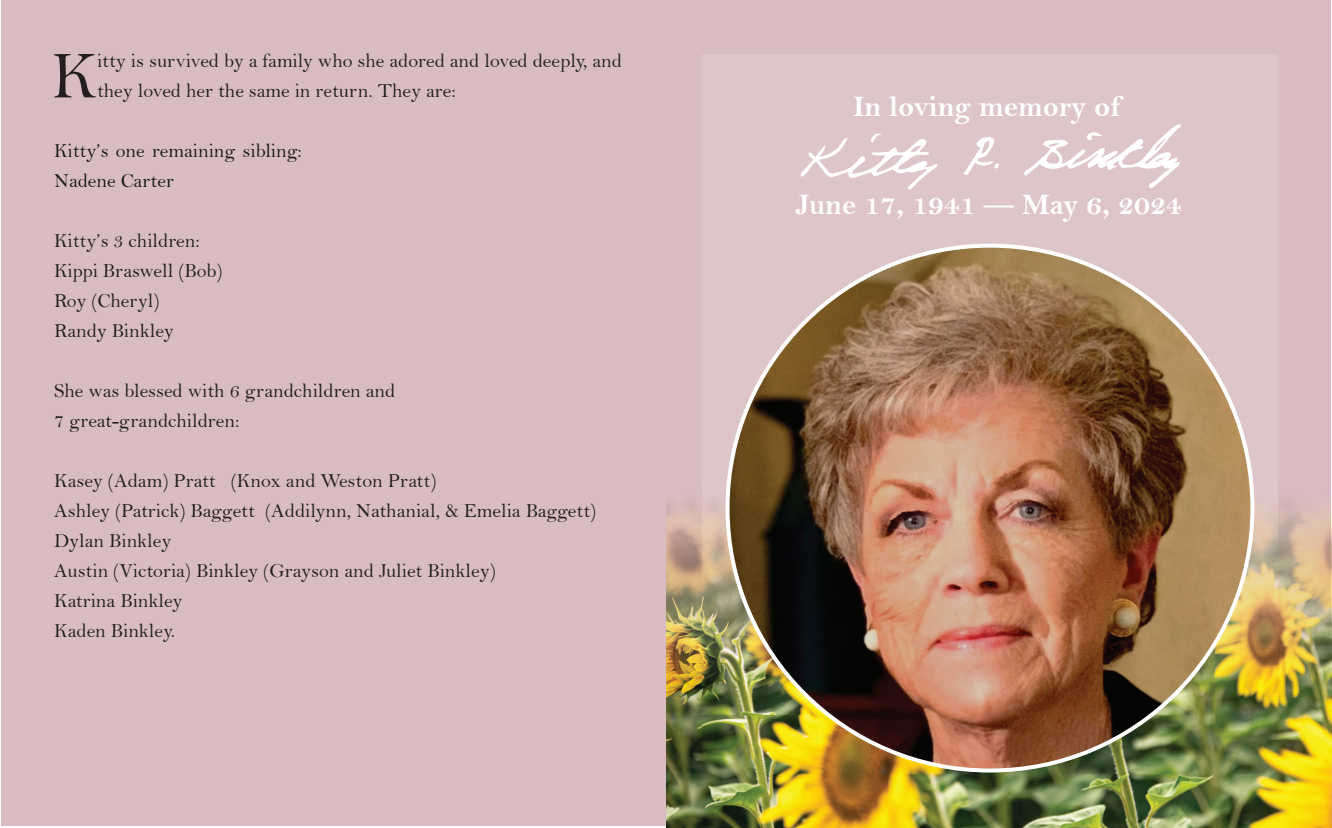
<style>
.page{position:relative;width:1332px;height:828px;background:#fff}
.page>*{position:absolute;margin:0;border:0;box-sizing:border-box;transform-origin:0 0}
.t1{font:67.4px "Bell";color:#231f20}
.t2{font:30px "Bell MT Bold";color:#fff}
.t3{font:20px/30px "Bell";color:#231f20}
.t4{font:20px/30px "Bell";color:#1a1a1a}
</style>
<div class="page">
<div style="left:1px;top:0;width:1330px;height:826px;background:#d8bcc1"></div>
<div style="left:702px;top:54px;width:576px;height:429px;background:#dec5ca"></div>
<img style="left:1278px;top:499px;width:54px;height:260px">
<img style="left:666px;top:826px;width:533px;height:2px">
<img style="left:1199px;top:759px;width:133px;height:69px">
<img style="left:666px;top:503px;width:36px;height:254px">
<img style="left:666px;top:757px;width:266px;height:69px">
<img style="left:932px;top:774px;width:266px;height:52px">
<img style="left:1198px;top:757px;width:133px;height:69px">
<img style="left:702px;top:494px;width:576px;height:280px">
<svg style="left:1024px;top:124px;width:157px;height:64px"></svg>
<svg style="left:800px;top:133px;width:138px;height:57px"></svg>
<svg style="left:964px;top:137px;width:35px;height:38px"></svg>
<img style="left:726px;top:244px;width:528px;height:529px">
<h1 class="t1" style="left:51px;top:36px;width:47px">K</h1>
<p class="t3" style="left:97px;top:46px;width:526px">itty is survived by a family who she adored and loved deeply, and they loved her the same in return. They are:</p>
<p class="t4" style="left:54px;top:137px;width:250px">Kitty’s one remaining sibling:<br>Nadene Carter</p>
<p class="t3" style="left:54px;top:226px;width:170px">Kitty’s 3 children:<br>Kippi Braswell (Bob)<br>Roy (Cheryl)<br>Randy Binkley</p>
<p class="t3" style="left:54px;top:376px;width:343px">She was blessed with 6 grandchildren and<br>7 great-grandchildren:</p>
<p class="t3" style="left:54px;top:466px;width:544px">Kasey (Adam) Pratt (Knox and Weston Pratt)<br>Ashley (Patrick) Baggett (Addilynn, Nathanial, &amp; Emelia Baggett)<br>Dylan Binkley<br>Austin (Victoria) Binkley (Grayson and Juliet Binkley)<br>Katrina Binkley<br>Kaden Binkley.</p>
<h2 class="t2" style="left:853px;top:89px;width:269px">In loving memory of</h2>
<h2 class="t2" style="left:796px;top:186px;width:387px">June 17, 1941 — May 6, 2024</h2>
</div>
